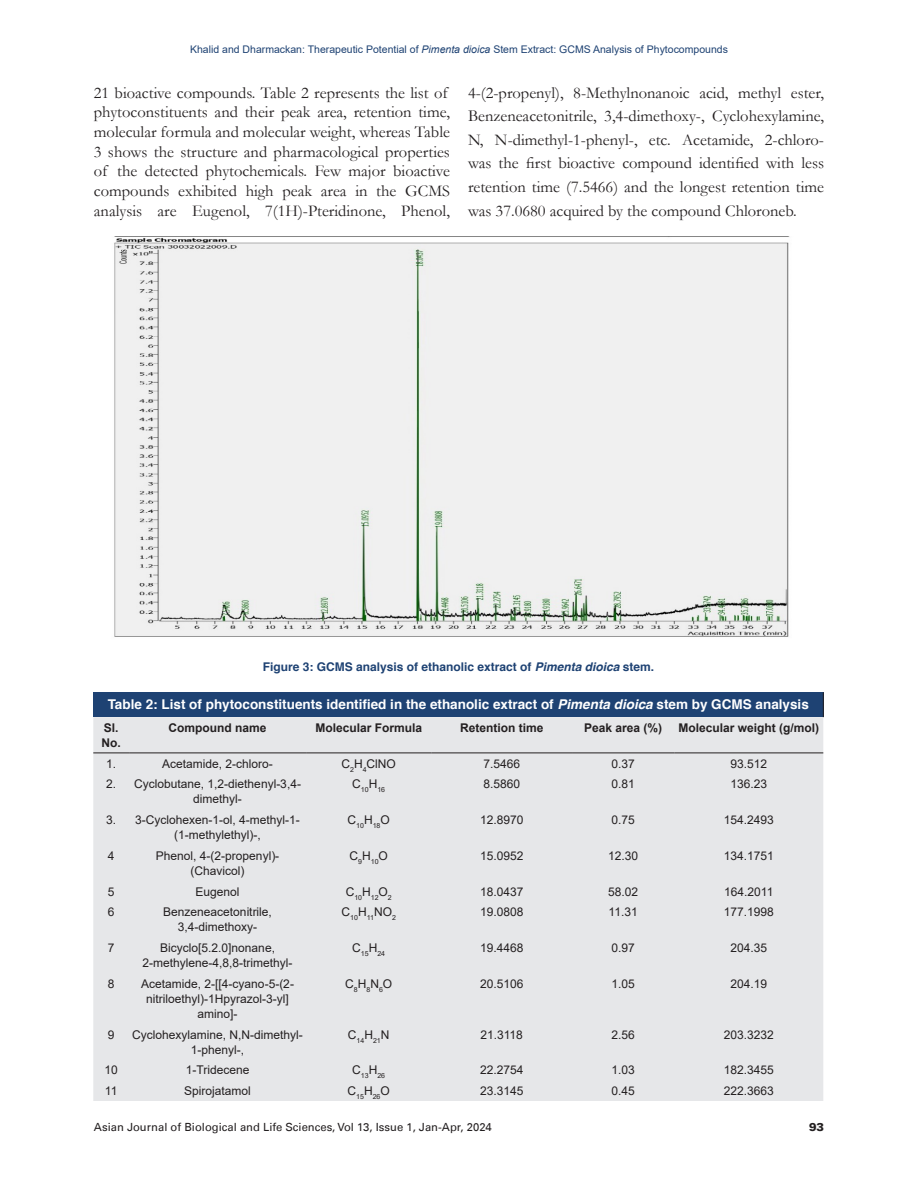
<style>
.page{position:relative;width:918px;height:1188px;background:#fff}
.page>*{position:absolute;margin:0;border:0;box-sizing:border-box;transform-origin:0 0}
.Body_Text{font:16.5px/19.6px "Garamond";color:#231f20}
.Table_Caption{font:700 13.5px "Helvetica";color:#fff}
.Tb_Txt{font:12px/15px "Arial";color:#231f20;text-align:center}
.Tb_Txt-2{font:700 12px/15px "Arial";color:#231f20}
.Fig_caption{font:700 12px "Helvetica";color:#1e4273}
.t1{font:11.25px "Univers LT";color:#231f20}
.t2{font:900 11.25px "Univers LT";color:#231f20}
.t3{font:10.5px "Arial";color:#1e4273}
.Tb_Txt-3{font:7.05px "Arial";color:#231f20}
.s1{font-style:italic}
</style>
<div class="page">
<img style="left:114px;top:238px;width:675px;height:399px">
<div style="left:93px;top:692px;width:730px;height:25px;background:#1e4273"></div>
<div style="left:93px;top:717px;width:730px;height:384px;background:#e6e7e9"></div>
<svg style="left:823px;top:692px;width:1px;height:25px"></svg>
<hr style="left:93px;top:753px;width:36px;height:1px;background:#231f20">
<hr style="left:129px;top:753px;width:177px;height:1px;background:#231f20">
<hr style="left:306px;top:753px;width:125px;height:1px;background:#231f20">
<hr style="left:431px;top:753px;width:141px;height:1px;background:#231f20">
<hr style="left:572px;top:753px;width:102px;height:1px;background:#231f20">
<hr style="left:674px;top:753px;width:149px;height:1px;background:#231f20">
<p class="t3" style="left:190px;top:42px;width:539px">Khalid and Dharmackan: Therapeutic Potential of <span class="s1">Pimenta dioica</span> Stem Extract: GCMS Analysis of Phytocompounds</p>
<p class="Body_Text" style="left:94px;top:82px;width:358px">21 bioactive compounds. Table 2 represents the list of phytoconstituents and their peak area, retention time, molecular formula and molecular weight, whereas Table 3 shows the structure and pharmacological properties of the detected phytochemicals. Few major bioactive compounds exhibited high peak area in the GCMS analysis are Eugenol, 7(1H)-Pteridinone, Phenol,</p>
<p class="Body_Text" style="left:468px;top:80px;width:358px;line-height:23.5px;text-align:justify">4-(2-propenyl), 8-Methylnonanoic acid, methyl ester, Benzeneacetonitrile, 3,4-dimethoxy-, Cyclohexylamine, N, N-dimethyl-1-phenyl-, etc. Acetamide, 2-chloro&shy;was the first bioactive compound identified with less retention time (7.5466) and the longest retention time was 37.0680 acquired by the compound Chloroneb.</p>
<p class="Fig_caption" style="left:263px;top:658px;width:393px">Figure 3: GCMS analysis of ethanolic extract of <span class="s1">Pimenta dioica</span> stem.</p>
<p class="Table_Caption" style="left:108px;top:693px;width:703px">Table 2: List of phytoconstituents identified in the ethanolic extract of <span class="s1">Pimenta dioica</span> stem by GCMS analysis</p>
<p class="Tb_Txt-2" style="left:102px;top:720px;width:21px">Sl.<br>No.</p>
<p class="Tb_Txt-2" style="left:169px;top:720px;width:100px">Compound name</p>
<p class="Tb_Txt-2" style="left:315px;top:720px;width:108px">Molecular Formula</p>
<p class="Tb_Txt-2" style="left:460px;top:720px;width:85px">Retention time</p>
<p class="Tb_Txt-2" style="left:584px;top:720px;width:80px">Peak area (%)</p>
<p class="Tb_Txt-2" style="left:679px;top:720px;width:142px">Molecular weight (g/mol)</p>
<p class="Tb_Txt" style="left:106px;top:756px;width:12px">1.</p>
<p class="Tb_Txt" style="left:162px;top:756px;width:112px">Acetamide, 2-chloro-</p>
<p class="Tb_Txt" style="left:342px;top:756px;width:56px">C<sub>2</sub>H<sub>4</sub>ClNO</p>
<p class="Tb_Txt" style="left:483px;top:756px;width:38px">7.5466</p>
<p class="Tb_Txt" style="left:612px;top:756px;width:25px">0.37</p>
<p class="Tb_Txt" style="left:731px;top:756px;width:38px">93.512</p>
<p class="Tb_Txt" style="left:106px;top:777px;width:12px">2.</p>
<p class="Tb_Txt" style="left:134px;top:777px;width:168px">Cyclobutane, 1,2-diethenyl-3,4- dimethyl-</p>
<p class="Tb_Txt-3" style="left:352px;top:785px;width:34px"><sup>C</sup>10<sup>H</sup>16</p>
<p class="Tb_Txt" style="left:483px;top:777px;width:38px">8.5860</p>
<p class="Tb_Txt" style="left:612px;top:777px;width:25px">0.81</p>
<p class="Tb_Txt" style="left:731px;top:777px;width:38px">136.23</p>
<p class="Tb_Txt" style="left:106px;top:812px;width:12px">3.</p>
<p class="Tb_Txt" style="left:135px;top:812px;width:166px">3-Cyclohexen-1-ol, 4-methyl-1- (1-methylethyl)-,</p>
<p class="Tb_Txt-3" style="left:348px;top:821px;width:44px"><sup>C</sup>10<sup>H</sup>18<sup>O</sup></p>
<p class="Tb_Txt" style="left:480px;top:812px;width:45px">12.8970</p>
<p class="Tb_Txt" style="left:612px;top:812px;width:25px">0.75</p>
<p class="Tb_Txt" style="left:724px;top:812px;width:52px">154.2493</p>
<p class="Tb_Txt" style="left:108px;top:848px;width:8px">4</p>
<p class="Tb_Txt" style="left:156px;top:848px;width:125px">Phenol, 4-(2-propenyl)-</p>
<p class="Tb_Txt" style="left:191px;top:863px;width:55px">(Chavicol)</p>
<p class="Tb_Txt" style="left:350px;top:848px;width:40px">C<sub>9</sub>H<sub>10</sub>O</p>
<p class="Tb_Txt" style="left:480px;top:848px;width:45px">15.0952</p>
<p class="Tb_Txt" style="left:608px;top:848px;width:32px">12.30</p>
<p class="Tb_Txt" style="left:724px;top:848px;width:52px">134.1751</p>
<p class="Tb_Txt" style="left:108px;top:884px;width:8px">5</p>
<p class="Tb_Txt" style="left:196px;top:884px;width:46px">Eugenol</p>
<p class="Tb_Txt-3" style="left:346px;top:892px;width:48px"><sup>C</sup>10<sup>H</sup>12<sup>O</sup>2</p>
<p class="Tb_Txt" style="left:480px;top:884px;width:45px">18.0437</p>
<p class="Tb_Txt" style="left:608px;top:884px;width:32px">58.02</p>
<p class="Tb_Txt" style="left:724px;top:884px;width:51px">164.2011</p>
<p class="Tb_Txt" style="left:108px;top:905px;width:8px">6</p>
<p class="Tb_Txt" style="left:163px;top:905px;width:110px">Benzeneacetonitrile,<br>3,4-dimethoxy-</p>
<p class="Tb_Txt-3" style="left:342px;top:913px;width:56px"><sup>C</sup>10<sup>H</sup>11<sup>NO</sup>2</p>
<p class="Tb_Txt" style="left:480px;top:905px;width:45px">19.0808</p>
<p class="Tb_Txt" style="left:609px;top:905px;width:31px">11.31</p>
<p class="Tb_Txt" style="left:724px;top:905px;width:52px">177.1998</p>
<p class="Tb_Txt" style="left:108px;top:940px;width:8px">7</p>
<p class="Tb_Txt" style="left:143px;top:940px;width:152px">Bicyclo[5.2.0]nonane,<br>2-methylene-4,8,8-trimethyl-</p>
<p class="Tb_Txt-3" style="left:352px;top:949px;width:34px"><sup>C</sup>15<sup>H</sup>24</p>
<p class="Tb_Txt" style="left:480px;top:940px;width:45px">19.4468</p>
<p class="Tb_Txt" style="left:612px;top:940px;width:25px">0.97</p>
<p class="Tb_Txt" style="left:731px;top:940px;width:38px">204.35</p>
<p class="Tb_Txt" style="left:108px;top:976px;width:8px">8</p>
<p class="Tb_Txt" style="left:141px;top:976px;width:154px">Acetamide, 2-[[4-cyano-5-(2- nitriloethyl)-1Hpyrazol-3-yl] amino]-</p>
<p class="Tb_Txt" style="left:345px;top:976px;width:49px">C<sub>8</sub>H<sub>8</sub>N<sub>6</sub>O</p>
<p class="Tb_Txt" style="left:480px;top:976px;width:45px">20.5106</p>
<p class="Tb_Txt" style="left:612px;top:976px;width:25px">1.05</p>
<p class="Tb_Txt" style="left:731px;top:976px;width:38px">204.19</p>
<p class="Tb_Txt" style="left:108px;top:1027px;width:8px">9</p>
<p class="Tb_Txt" style="left:132px;top:1027px;width:172px">Cyclohexylamine, N,N-dimethyl-<br>1-phenyl-,</p>
<p class="Tb_Txt-3" style="left:348px;top:1035px;width:43px"><sup>C</sup>14<sup>H</sup>21<sup>N</sup></p>
<p class="Tb_Txt" style="left:480px;top:1027px;width:44px">21.3118</p>
<p class="Tb_Txt" style="left:612px;top:1027px;width:25px">2.56</p>
<p class="Tb_Txt" style="left:724px;top:1027px;width:52px">203.3232</p>
<p class="Tb_Txt" style="left:105px;top:1062px;width:15px">10</p>
<p class="Tb_Txt" style="left:186px;top:1062px;width:65px">1-Tridecene</p>
<p class="Tb_Txt-3" style="left:352px;top:1071px;width:34px"><sup>C</sup>13<sup>H</sup>26</p>
<p class="Tb_Txt" style="left:480px;top:1062px;width:45px">22.2754</p>
<p class="Tb_Txt" style="left:612px;top:1062px;width:25px">1.03</p>
<p class="Tb_Txt" style="left:724px;top:1062px;width:52px">182.3455</p>
<p class="Tb_Txt" style="left:105px;top:1083px;width:14px">11</p>
<p class="Tb_Txt" style="left:184px;top:1083px;width:68px">Spirojatamol</p>
<p class="Tb_Txt-3" style="left:348px;top:1092px;width:44px"><sup>C</sup>15<sup>H</sup>26<sup>O</sup></p>
<p class="Tb_Txt" style="left:480px;top:1083px;width:45px">23.3145</p>
<p class="Tb_Txt" style="left:612px;top:1083px;width:25px">0.45</p>
<p class="Tb_Txt" style="left:724px;top:1083px;width:52px">222.3663</p>
<p class="t1" style="left:94px;top:1120px;width:399px">Asian Journal of Biological and Life Sciences, Vol 13, Issue 1, Jan-Apr, 2024</p>
<p class="t2" style="left:809px;top:1120px;width:17px">93</p>
</div>
